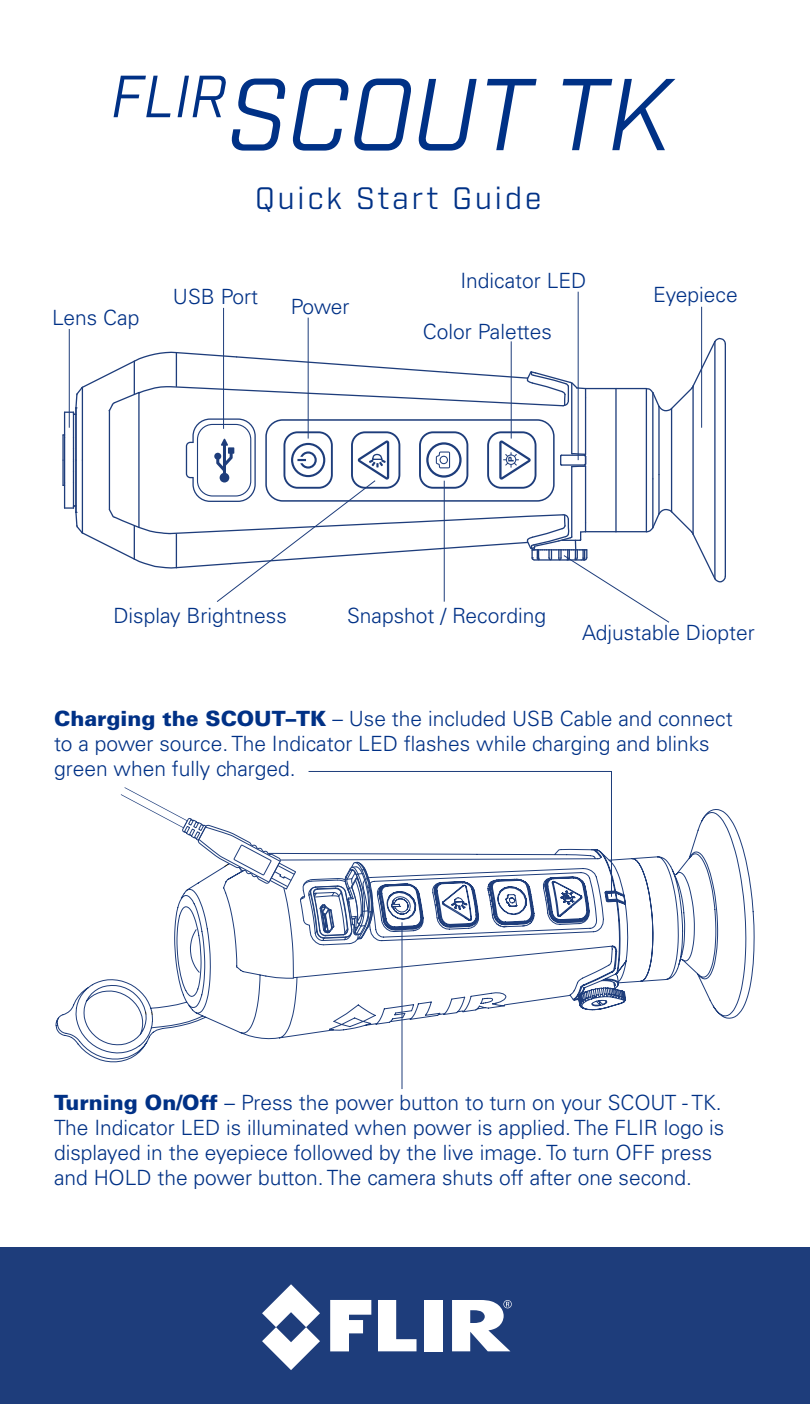
<style>
.page{position:relative;width:810px;height:1404px;background:#fff}
.page>*{position:absolute;margin:0;border:0;box-sizing:border-box;transform-origin:0 0}
.t1{font:italic 99px "Industry";color:#003186}
.t2{font:30px "Industry";letter-spacing:.1em;color:#003186}
.image_callouts{font:300 21px/25.2px "Univers LT Std";color:#003186}
.t3{font:900 7.5px "Univers LT Std";color:#1e3d7b}
.s1{font-weight:900}
</style>
<div class="page">
<hr style="left:62px;top:460px;width:2px;height:25px;background:#1e3d7b">
<hr style="left:62px;top:435px;width:2px;height:25px;background:#1e3d7b">
<svg style="left:55px;top:809px;width:700px;height:254px"></svg>
<div style="left:0;top:1247px;width:810px;height:157px;background:#1e3d7b"></div>
<svg style="left:330px;top:1300px;width:41px;height:51px"></svg>
<svg style="left:378px;top:1300px;width:39px;height:51px"></svg>
<div style="left:425px;top:1300px;width:18px;height:51px;background:#fff"></div>
<svg style="left:262px;top:1284px;width:58px;height:86px"></svg>
<svg style="left:452px;top:1300px;width:60px;height:51px"></svg>
<hr style="left:223px;top:308px;width:1px;height:121px;background:#1e3d7b">
<hr style="left:69px;top:329px;width:1px;height:99px;background:#1e3d7b">
<hr style="left:308px;top:318px;width:1px;height:121px;background:#1e3d7b">
<hr style="left:578px;top:292px;width:1px;height:168px;background:#1e3d7b">
<hr style="left:701px;top:307px;width:1px;height:121px;background:#1e3d7b">
<svg style="left:63px;top:337px;width:663px;height:286px"></svg>
<svg style="left:121px;top:771px;width:491px;height:181px"></svg>
<hr style="left:401px;top:922px;width:2px;height:167px;background:#1e3d7b">
<p class="t1" style="left:111px;top:55px;width:563px"><sup>FLIR</sup>SCOUT TK</p>
<p class="image_callouts" style="left:52px;top:305px;width:89px">Lens Cap</p>
<p class="t2" style="left:255px;top:180px;width:288px">Quick Start Guide</p>
<p class="image_callouts" style="left:173px;top:284px;width:87px">USB Port</p>
<p class="image_callouts" style="left:291px;top:294px;width:60px">Power</p>
<p class="image_callouts" style="left:460px;top:268px;width:128px">Indicator LED</p>
<p class="image_callouts" style="left:423px;top:319px;width:131px">Color Palettes</p>
<p class="t3" style="left:506px;top:462px;width:7px;rotate:-90deg">P</p>
<p class="image_callouts" style="left:653px;top:282px;width:86px">Eyepiece</p>
<p class="image_callouts" style="left:113px;top:603px;width:175px">Display Brightness</p>
<p class="image_callouts" style="left:347px;top:603px;width:201px">Snapshot / Recording</p>
<p class="image_callouts" style="left:582px;top:620px;width:174px">Adjustable Diopter</p>
<p class="image_callouts" style="left:54px;top:706px;width:680px"><span class="s1">Charging the SCOUT–TK</span> – Use the included USB Cable and connect to a power source. The Indicator LED flashes while charging and blinks green when fully charged.</p>
<p class="image_callouts" style="left:54px;top:1090px;width:672px"><span class="s1">Turning On/Off</span> – Press the power button to turn on your SCOUT - TK.<br>The Indicator LED is illuminated when power is applied. The FLIR logo is displayed in the eyepiece followed by the live image. To turn OFF press and HOLD the power button. The camera shuts off after one second.</p>
</div>
